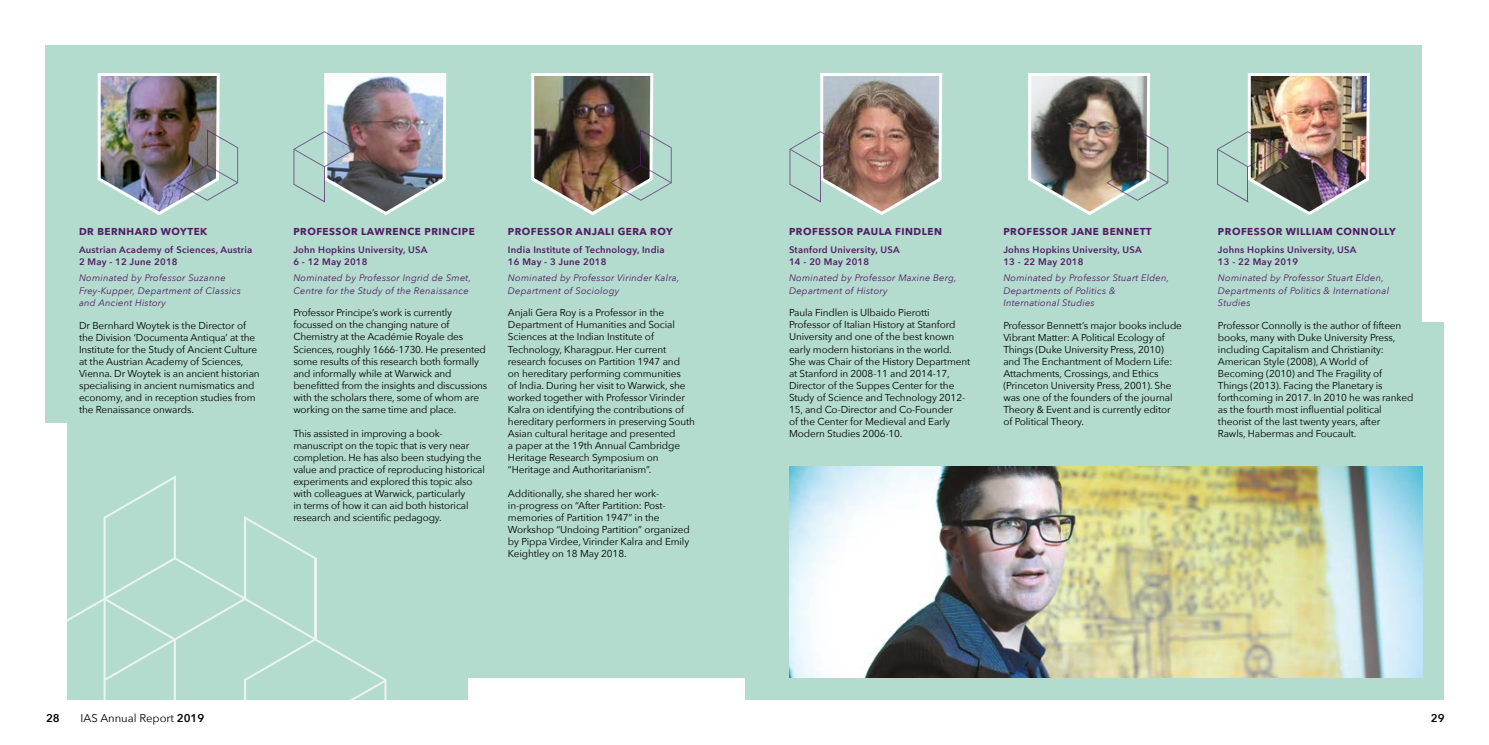
<style>
.page{position:relative;width:1489px;height:745px;background:#fff}
.page>*{position:absolute;margin:0;border:0;box-sizing:border-box;transform-origin:0 0}
.t1{font:11.25px "Avenir Next";color:#000}
.t2{font:600 11.25px "Avenir Next";color:#000}
.t3{font:10px/12px "Avenir Next";letter-spacing:-.01em;color:#000}
.t4{font:700 10px "Avenir Next";letter-spacing:.05em;color:#541c65}
.t5{font:italic 9.38px/12.5px "Avenir Next";letter-spacing:.025em;color:#541c65}
.t6{font:600 9.38px/12.5px "Avenir Next";letter-spacing:.025em;color:#541c65}
.s1{font-weight:600}
</style>
<div class="page">
<div style="left:45px;top:45px;width:1398px;height:654px;background:#b3dbce"></div>
<div style="left:468px;top:678px;width:276px;height:33px;background:#fff"></div>
<div style="left:39px;top:422px;width:27px;height:277px;background:#fff"></div>
<div style="left:1422px;top:45px;width:33px;height:276px;background:#fff"></div>
<img style="left:1028px;top:73px;width:140px;height:142px">
<svg style="left:789px;top:73px;width:154px;height:142px"></svg>
<img style="left:1217px;top:73px;width:153px;height:142px">
<img style="left:293px;top:73px;width:154px;height:142px">
<img style="left:97px;top:73px;width:141px;height:142px">
<img style="left:531px;top:73px;width:140px;height:142px">
<img style="left:789px;top:466px;width:633px;height:211px">
<svg style="left:66px;top:475px;width:320px;height:225px"></svg>
<p class="t4" style="left:79px;top:222px;width:130px">DR BERNHARD WOYTEK</p>
<p class="t6" style="left:79px;top:243px;width:175px">Austrian Academy of Sciences, Austria<br>2 May - 12 June 2018</p>
<p class="t5" style="left:79px;top:271px;width:163px">Nominated by Professor Suzanne<br>Frey-Kupper, Department of Classics and Ancient History</p>
<p class="t3" style="left:79px;top:319px;width:182px">Dr Bernhard Woytek is the Director of the Division ‘Documenta Antiqua’ at the Institute for the Study of Ancient Culture at the Austrian Academy of Sciences, Vienna. Dr Woytek is an ancient historian specialising in ancient numismatics and economy, and in reception studies from the Renaissance onwards.</p>
<p class="t4" style="left:293px;top:222px;width:183px">PROFESSOR LAWRENCE PRINCIPE</p>
<p class="t6" style="left:293px;top:243px;width:135px">John Hopkins University, USA<br>6 - 12 May 2018</p>
<p class="t5" style="left:293px;top:271px;width:179px">Nominated by Professor Ingrid de Smet,<br>Centre for the Study of the Renaissance</p>
<p class="t3" style="left:293px;top:306px;width:195px">Professor Principe’s work is currently focussed on the changing nature of Chemistry at the Académie Royale des Sciences, roughly 1666-1730. He presented some results of this research both formally and informally while at Warwick and benefitted from the insights and discussions with the scholars there, some of whom are working on the same time and place.</p>
<p class="t3" style="left:293px;top:426px;width:193px">This assisted in improving a book&shy;manuscript on the topic that is very near completion. He has also been studying the value and practice of reproducing historical experiments and explored this topic also with colleagues at Warwick, particularly<br>in terms of how it can aid both historical research and scientific pedagogy.</p>
<p class="t4" style="left:508px;top:222px;width:166px">PROFESSOR ANJALI GERA ROY</p>
<p class="t6" style="left:508px;top:243px;width:158px">India Institute of Technology, India<br>16 May - 3 June 2018</p>
<p class="t5" style="left:508px;top:271px;width:173px">Nominated by Professor Virinder Kalra,<br>Department of Sociology</p>
<p class="t3" style="left:508px;top:306px;width:189px">Anjali Gera Roy is a Professor in the Department of Humanities and Social Sciences at the Indian Institute of Technology, Kharagpur. Her current research focuses on Partition 1947 and<br>on hereditary performing communities<br>of India. During her visit to Warwick, she worked together with Professor Virinder Kalra on identifying the contributions of hereditary performers in preserving South Asian cultural heritage and presented<br>a paper at the 19th Annual Cambridge Heritage Research Symposium on “Heritage and Authoritarianism”.</p>
<p class="t3" style="left:508px;top:486px;width:183px">Additionally, she shared her work&shy;in-progress on “After Partition: Post&shy;memories of Partition 1947” in the Workshop “Undoing Partition” organized by Pippa Virdee, Virinder Kalra and Emily Keightley on 18 May 2018.</p>
<p class="t4" style="left:789px;top:222px;width:154px">PROFESSOR PAULA FINDLEN</p>
<p class="t6" style="left:789px;top:243px;width:112px">Stanford University, USA<br>14 - 20 May 2018</p>
<p class="t5" style="left:789px;top:271px;width:169px">Nominated by Professor Maxine Berg,<br>Department of History</p>
<p class="t3" style="left:789px;top:306px;width:183px">Paula Findlen is Ulbaido Pierotti Professor of Italian History at Stanford University and one of the best known early modern historians in the world.<br>She was Chair of the History Department at Stanford in 2008-11 and 2014-17, Director of the Suppes Center for the Study of Science and Technology 2012- 15, and Co-Director and Co-Founder<br>of the Center for Medieval and Early Modern Studies 2006-10.</p>
<p class="t4" style="left:1003px;top:222px;width:150px">PROFESSOR JANE BENNETT</p>
<p class="t6" style="left:1003px;top:243px;width:140px">Johns Hopkins University, USA<br>13 - 22 May 2018</p>
<p class="t5" style="left:1003px;top:271px;width:167px">Nominated by Professor Stuart Elden,<br>Departments of Politics &amp;<br>International Studies</p>
<p class="t3" style="left:1003px;top:319px;width:180px">Professor Bennett’s major books include Vibrant Matter: A Political Ecology of Things (Duke University Press, 2010) and The Enchantment of Modern Life:<br>Attachments, Crossings, and Ethics (Princeton University Press, 2001). She was one of the founders of the journal Theory &amp; Event and is currently editor of Political Theory.</p>
<p class="t4" style="left:1217px;top:222px;width:179px">PROFESSOR WILLIAM CONNOLLY</p>
<p class="t6" style="left:1217px;top:243px;width:140px">Johns Hopkins University, USA<br>13 - 22 May 2019</p>
<p class="t5" style="left:1217px;top:271px;width:173px">Nominated by Professor Stuart Elden,<br>Departments of Politics &amp; International<br>Studies</p>
<p class="t3" style="left:1217px;top:319px;width:197px">Professor Connolly is the author of fifteen books, many with Duke University Press, including Capitalism and Christianity:<br>American Style (2008), A World of Becoming (2010) and The Fragility of Things (2013). Facing the Planetary is forthcoming in 2017. In 2010 he was ranked as the fourth most influential political theorist of the last twenty years, after<br>Rawls, Habermas and Foucault.</p>
<p class="t2" style="left:46px;top:708px;width:15px">28</p>
<p class="t1" style="left:81px;top:708px;width:125px">IAS Annual Report <span class="s1">2019</span></p>
<p class="t2" style="left:1430px;top:708px;width:15px">29</p>
</div>
